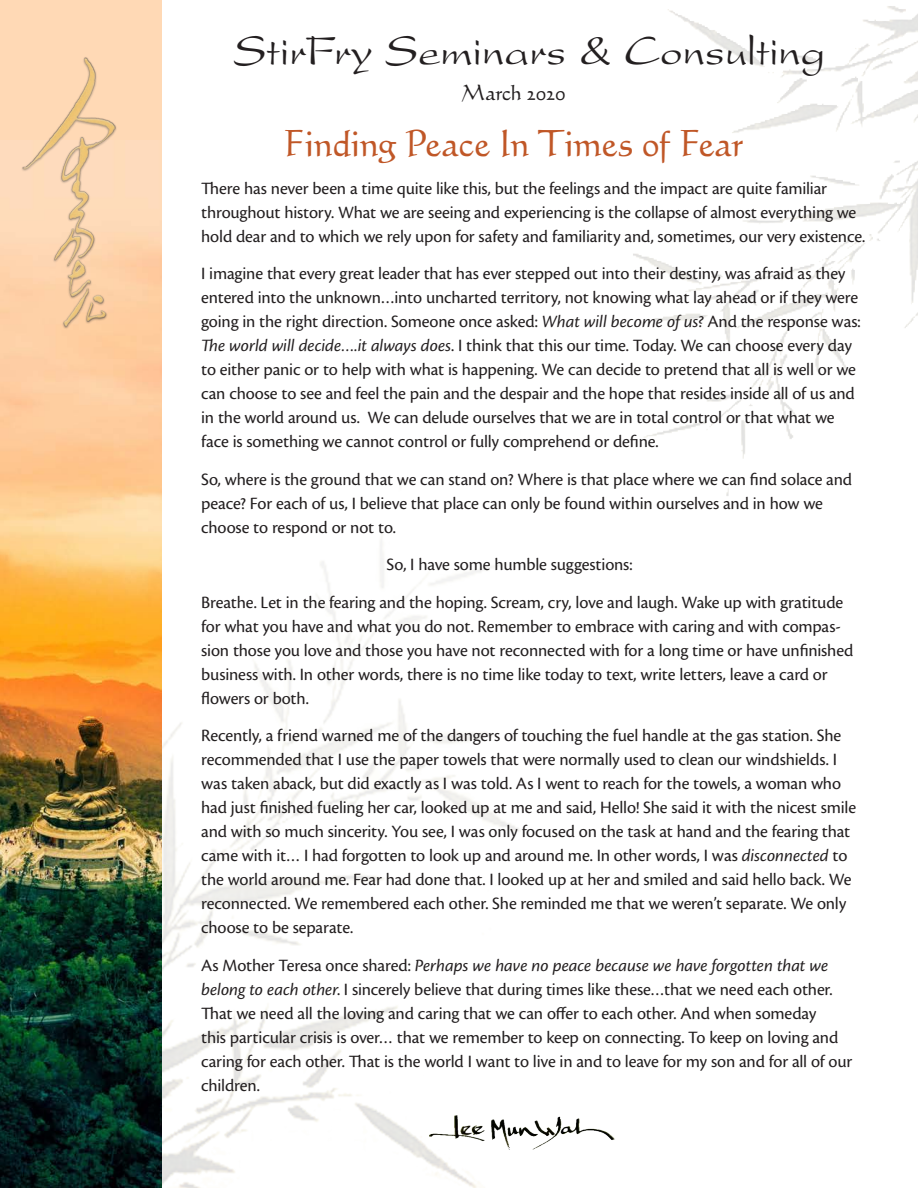
<style>
.page{position:relative;width:918px;height:1188px;background:#fff}
.page>*{position:absolute;margin:0;border:0;box-sizing:border-box;transform-origin:0 0}
.t1{font:45px "Present LT Std";letter-spacing:-.005em;color:#231f20}
.t2{font:36px "Calligraphic 421 BT Roman B";letter-spacing:-.015em;color:#c05727}
.t3{font:21px "Calligraphic 421 BT Roman B";letter-spacing:-.005em;color:#231f20}
.t4{font:18px/24px "Cronos Pro";letter-spacing:-.01em;color:#231f20}
.s1{font-style:italic}
</style>
<div class="page">
<img style="left:668px;top:6px;width:250px;height:64px">
<img style="left:162px;top:539px;width:358px;height:649px">
<div style="left:0;top:1px;width:162px;height:1187px;background:#ffd9b5"></div>
<img style="left:0;top:241px;width:162px;height:947px">
<img style="left:430px;top:1114px;width:185px;height:40px">
<div style="left:13px;top:46px;width:112px;height:297px;background:#fef7f2;opacity:.45"></div>
<h1 class="t1" style="left:234px;top:26px;width:593px">StirFry Seminars &amp; Consulting</h1>
<p class="t3" style="left:462px;top:79px;width:105px">March 2020</p>
<p class="t2" style="left:284px;top:119px;width:462px">Finding Peace In Times of Fear</p>
<p class="t4" style="left:201px;top:176px;width:666px">There has never been a time quite like this, but the feelings and the impact are quite familiar throughout history. What we are seeing and experiencing is the collapse of almost everything we hold dear and to which we rely upon for safety and familiarity and, sometimes, our very existence.</p>
<p class="t4" style="left:201px;top:262px;width:661px">I imagine that every great leader that has ever stepped out into their destiny, was afraid as they entered into the unknown…into uncharted territory, not knowing what lay ahead or if they were going in the right direction. Someone once asked: <span class="s1">What will become of us?</span> And the response was:<br><span class="s1">The world will decide….it always does</span>. I think that this our time. Today. We can choose every day to either panic or to help with what is happening. We can decide to pretend that all is well or we can choose to see and feel the pain and the despair and the hope that resides inside all of us and in the world around us. We can delude ourselves that we are in total control or that what we face is something we cannot control or fully comprehend or define.</p>
<p class="t4" style="left:201px;top:467px;width:652px">So, where is the ground that we can stand on? Where is that place where we can find solace and peace? For each of us, I believe that place can only be found within ourselves and in how we choose to respond or not to.</p>
<p class="t4" style="left:387px;top:553px;width:247px">So, I have some humble suggestions:</p>
<p class="t4" style="left:201px;top:590px;width:654px">Breathe. Let in the fearing and the hoping. Scream, cry, love and laugh. Wake up with gratitude for what you have and what you do not. Remember to embrace with caring and with compas&shy;sion those you love and those you have not reconnected with for a long time or have unfinished business with. In other words, there is no time like today to text, write letters, leave a card or flowers or both.</p>
<p class="t4" style="left:201px;top:724px;width:656px">Recently, a friend warned me of the dangers of touching the fuel handle at the gas station. She recommended that I use the paper towels that were normally used to clean our windshields. I was taken aback, but did exactly as I was told. As I went to reach for the towels, a woman who had just finished fueling her car, looked up at me and said, Hello! She said it with the nicest smile and with so much sincerity. You see, I was only focused on the task at hand and the fearing that came with it… I had forgotten to look up and around me. In other words, I was <span class="s1">disconnected</span> to the world around me. Fear had done that. I looked up at her and smiled and said hello back. We reconnected. We remembered each other. She reminded me that we weren’t separate. We only choose to be separate.</p>
<p class="t4" style="left:201px;top:953px;width:653px">As Mother Teresa once shared: <span class="s1">Perhaps we have no peace because we have forgotten that we belong to each other</span>. I sincerely believe that during times like these…that we need each other.<br>That we need all the loving and caring that we can offer to each other. And when someday<br>this particular crisis is over… that we remember to keep on connecting. To keep on loving and caring for each other. That is the world I want to live in and to leave for my son and for all of our children.</p>
</div>
